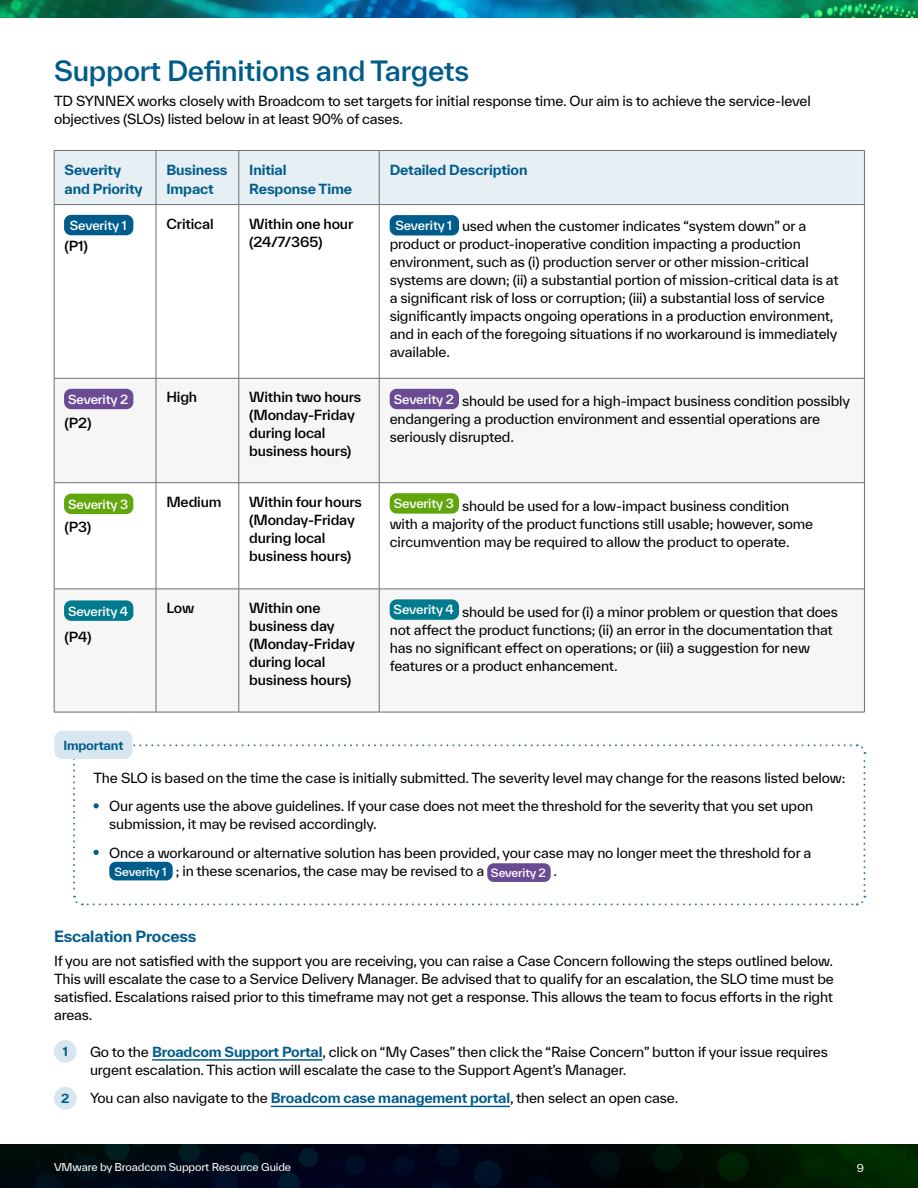
<style>
.page{position:relative;width:918px;height:1188px;background:#fff}
.page>*{position:absolute;margin:0;border:0;box-sizing:border-box;transform-origin:0 0}
.t1{font:500 27px "TWK Everett";letter-spacing:-.01em;color:#005c8a}
.t2{font:700 15px "TWK Everett";letter-spacing:-.01em;color:#005c8a}
.t3{font:13.5px/18px "TWK Everett";letter-spacing:-.01em;color:#000}
.t4{font:500 13.5px/18px "TWK Everett";letter-spacing:-.01em;color:#000}
.t5{font:700 13.5px/19.5px "TWK Everett";letter-spacing:-.01em;color:#005c8a}
.t6{font:500 12.15px "TWK Everett";letter-spacing:-.01em;color:#fff}
.t7{font:700 12.15px "TWK Everett";letter-spacing:-.01em;color:#005c8a}
.t8{font:10.5px "TWK Everett";letter-spacing:-.01em;color:#fff}
.s1{font-weight:500;font-size:12.15px;color:#fff}
.s2{font-weight:500;font-size:11.1px;color:#fff}
.s3{font-weight:700;color:#005c8a}
</style>
<div class="page">
<svg style="left:0;top:1145px;width:918px;height:43px;background:#000d0f"></svg>
<div style="left:55px;top:151px;width:809px;height:53px;background:#e6eff3"></div>
<svg style="left:55px;top:379px;width:809px;height:333px;fill:#f6f6f6"></svg>
<hr style="left:54px;top:150px;width:102px;height:1px;background:#6d6e71">
<hr style="left:54px;top:151px;width:1px;height:53px;background:#6d6e71">
<hr style="left:156px;top:150px;width:83px;height:1px;background:#6d6e71">
<hr style="left:156px;top:151px;width:1px;height:53px;background:#6d6e71">
<hr style="left:239px;top:150px;width:140px;height:1px;background:#6d6e71">
<hr style="left:239px;top:151px;width:1px;height:53px;background:#6d6e71">
<hr style="left:379px;top:150px;width:486px;height:1px;background:#6d6e71">
<hr style="left:379px;top:151px;width:1px;height:53px;background:#6d6e71">
<hr style="left:864px;top:151px;width:1px;height:53px;background:#6d6e71">
<hr style="left:54px;top:204px;width:102px;height:1px;background:#6d6e71">
<hr style="left:54px;top:205px;width:1px;height:173px;background:#6d6e71">
<hr style="left:156px;top:204px;width:83px;height:1px;background:#6d6e71">
<hr style="left:156px;top:205px;width:1px;height:173px;background:#6d6e71">
<hr style="left:239px;top:204px;width:140px;height:1px;background:#6d6e71">
<hr style="left:239px;top:205px;width:1px;height:173px;background:#6d6e71">
<hr style="left:379px;top:204px;width:486px;height:1px;background:#6d6e71">
<hr style="left:379px;top:205px;width:1px;height:173px;background:#6d6e71">
<hr style="left:864px;top:205px;width:1px;height:173px;background:#6d6e71">
<hr style="left:54px;top:378px;width:102px;height:1px;background:#6d6e71">
<hr style="left:54px;top:378px;width:1px;height:105px;background:#6d6e71">
<hr style="left:156px;top:378px;width:83px;height:1px;background:#6d6e71">
<hr style="left:156px;top:378px;width:1px;height:105px;background:#6d6e71">
<hr style="left:239px;top:378px;width:140px;height:1px;background:#6d6e71">
<hr style="left:239px;top:378px;width:1px;height:105px;background:#6d6e71">
<hr style="left:379px;top:378px;width:486px;height:1px;background:#6d6e71">
<hr style="left:379px;top:378px;width:1px;height:105px;background:#6d6e71">
<hr style="left:864px;top:378px;width:1px;height:105px;background:#6d6e71">
<hr style="left:54px;top:482px;width:102px;height:1px;background:#6d6e71">
<hr style="left:54px;top:483px;width:1px;height:106px;background:#6d6e71">
<hr style="left:156px;top:482px;width:83px;height:1px;background:#6d6e71">
<hr style="left:156px;top:483px;width:1px;height:106px;background:#6d6e71">
<hr style="left:239px;top:482px;width:140px;height:1px;background:#6d6e71">
<hr style="left:239px;top:483px;width:1px;height:106px;background:#6d6e71">
<hr style="left:379px;top:482px;width:486px;height:1px;background:#6d6e71">
<hr style="left:379px;top:483px;width:1px;height:106px;background:#6d6e71">
<hr style="left:864px;top:483px;width:1px;height:106px;background:#6d6e71">
<hr style="left:54px;top:589px;width:102px;height:1px;background:#6d6e71">
<hr style="left:54px;top:589px;width:1px;height:123px;background:#6d6e71">
<hr style="left:156px;top:589px;width:83px;height:1px;background:#6d6e71">
<hr style="left:156px;top:589px;width:1px;height:123px;background:#6d6e71">
<hr style="left:239px;top:589px;width:140px;height:1px;background:#6d6e71">
<hr style="left:239px;top:589px;width:1px;height:123px;background:#6d6e71">
<hr style="left:379px;top:589px;width:486px;height:1px;background:#6d6e71">
<hr style="left:379px;top:589px;width:1px;height:123px;background:#6d6e71">
<hr style="left:864px;top:589px;width:1px;height:123px;background:#6d6e71">
<hr style="left:54px;top:712px;width:102px;height:1px;background:#6d6e71">
<hr style="left:156px;top:712px;width:83px;height:1px;background:#6d6e71">
<hr style="left:239px;top:712px;width:140px;height:1px;background:#6d6e71">
<hr style="left:379px;top:712px;width:486px;height:1px;background:#6d6e71">
<div style="left:390px;top:215px;width:69px;height:20px;background:#005c8a;border-radius:7px"></div>
<div style="left:390px;top:389px;width:69px;height:20px;background:#6b4a94;border-radius:7px"></div>
<div style="left:390px;top:493px;width:69px;height:21px;background:#61a60d;border-radius:7px"></div>
<div style="left:390px;top:599px;width:69px;height:21px;background:#007a8c;border-radius:7px"></div>
<div style="left:64px;top:215px;width:69px;height:20px;background:#005c8a;border-radius:7px"></div>
<div style="left:64px;top:389px;width:69px;height:20px;background:#6b4a94;border-radius:7px"></div>
<div style="left:64px;top:494px;width:69px;height:20px;background:#61a60d;border-radius:7px"></div>
<div style="left:64px;top:600px;width:69px;height:21px;background:#007a8c;border-radius:7px"></div>
<svg style="left:73px;top:743px;width:793px;height:163px"></svg>
<div style="left:109px;top:862px;width:64px;height:18px;background:#005c8a;border-radius:6px"></div>
<div style="left:487px;top:863px;width:64px;height:19px;background:#6b4a94;border-radius:6px"></div>
<div style="left:55px;top:731px;width:77px;height:28px;background:#d8e7ef;border-radius:8px"></div>
<hr style="left:152px;top:1059px;width:170px;height:2px;background:#005c8a">
<hr style="left:271px;top:1106px;width:239px;height:1px;background:#005c8a">
<div style="left:54px;top:1040px;width:23px;height:23px;background:#d8e7ef;border-radius:50%"></div>
<div style="left:54px;top:1087px;width:23px;height:23px;background:#d8e7ef;border-radius:50%"></div>
<img style="left:0;top:0;width:918px;height:18px">
<h1 class="t1" style="left:54px;top:52px;width:417px">Support Definitions and Targets</h1>
<p class="t3" style="left:54px;top:92px;width:758px">TD SYNNEX works closely with Broadcom to set targets for initial response time. Our aim is to achieve the service-level objectives (SLOs) listed below in at least 90% of cases.</p>
<p class="t5" style="left:65px;top:160px;width:80px">Severity and Priority</p>
<p class="t5" style="left:166px;top:160px;width:63px">Business<br>Impact</p>
<p class="t5" style="left:249px;top:160px;width:104px">Initial<br>Response Time</p>
<p class="t5" style="left:390px;top:160px;width:139px">Detailed Description</p>
<p class="t6" style="left:70px;top:217px;width:58px">Severity 1</p>
<p class="t4" style="left:65px;top:237px;width:25px">(P1)</p>
<p class="t6" style="left:68px;top:391px;width:62px">Severity 2</p>
<p class="t4" style="left:65px;top:414px;width:28px">(P2)</p>
<p class="t6" style="left:68px;top:496px;width:62px">Severity 3</p>
<p class="t4" style="left:65px;top:518px;width:28px">(P3)</p>
<p class="t6" style="left:68px;top:602px;width:62px">Severity 4</p>
<p class="t4" style="left:65px;top:627px;width:28px">(P4)</p>
<p class="t7" style="left:63px;top:736px;width:62px">Important</p>
<p class="t4" style="left:166px;top:214px;width:49px">Critical</p>
<p class="t4" style="left:249px;top:214px;width:106px">Within one hour (24/7/365)</p>
<p class="t3" style="left:390px;top:217px;width:451px;text-indent:6px"><span class="s1">Severity 1</span> used when the customer indicates “system down” or a product or product-inoperative condition impacting a production environment, such as (i) production server or other mission-critical systems are down; (ii) a substantial portion of mission-critical data is at a significant risk of loss or corruption; (iii) a substantial loss of service significantly impacts ongoing operations in a production environment, and in each of the foregoing situations if no workaround is immediately available.</p>
<p class="t4" style="left:166px;top:388px;width:32px">High</p>
<p class="t4" style="left:249px;top:388px;width:114px">Within two hours (Monday-Friday during local business hours)</p>
<p class="t3" style="left:390px;top:392px;width:462px"><sup>Severity</sup> <sup>2</sup> should be used for a high-impact business condition possibly endangering a production environment and essential operations are seriously disrupted.</p>
<p class="t4" style="left:166px;top:493px;width:56px">Medium</p>
<p class="t4" style="left:249px;top:493px;width:114px">Within four hours (Monday-Friday during local business hours)</p>
<p class="t3" style="left:390px;top:496px;width:425px"><sup>Severity</sup> <sup>3</sup> should be used for a low-impact business condition with a majority of the product functions still usable; however, some circumvention may be required to allow the product to operate.</p>
<p class="t4" style="left:166px;top:599px;width:29px">Low</p>
<p class="t4" style="left:249px;top:599px;width:107px">Within one business day (Monday-Friday during local business hours)</p>
<p class="t3" style="left:390px;top:603px;width:450px"><sup>Severity</sup> <sup>4</sup> should be used for (i) a minor problem or question that does not affect the product functions; (ii) an error in the documentation that has no significant effect on operations; or (iii) a suggestion for new features or a product enhancement.</p>
<p class="t3" style="left:109px;top:763px;width:738px;line-height:28.5px;text-indent:-16px">The SLO is based on the time the case is initially submitted. The severity level may change for the reasons listed below:<br>Our agents use the above guidelines. If your case does not meet the threshold for the severity that you set upon</p>
<p class="t3" style="left:109px;top:810px;width:704px;line-height:28.5px">submission, it may be revised accordingly.<br>Once a workaround or alternative solution has been provided, your case may no longer meet the threshold for a</p>
<p class="t3" style="left:114px;top:862px;width:444px"><span class="s2">Severity 1</span> ; in these scenarios, the case may be revised to a <sub>Severity</sub> <sub>2</sub> .</p>
<p class="t2" style="left:54px;top:925px;width:144px">Escalation Process</p>
<p class="t3" style="left:54px;top:952px;width:781px;text-align:justify">If you are not satisfied with the support you are receiving, you can raise a Case Concern following the steps outlined below.<br>This will escalate the case to a Service Delivery Manager. Be advised that to qualify for an escalation, the SLO time must be satisfied. Escalations raised prior to this timeframe may not get a response. This allows the team to focus efforts in the right areas.</p>
<p class="t7" style="left:63px;top:1043px;width:7px">1</p>
<p class="t7" style="left:61px;top:1090px;width:10px">2</p>
<p class="t3" style="left:90px;top:1042px;width:739px">Go to the <span class="s3">Broadcom Support Portal</span>, click on “My Cases” then click the “Raise Concern” button if your issue requires urgent escalation. This action will escalate the case to the Support Agent’s Manager.</p>
<p class="t3" style="left:90px;top:1089px;width:590px">You can also navigate to the <span class="s3">Broadcom case management portal</span>, then select an open case.</p>
<p class="t8" style="left:54px;top:1160px;width:239px">VMware by Broadcom Support Resource Guide</p>
<p class="t8" style="left:857px;top:1160px;width:9px">9</p>
</div>
